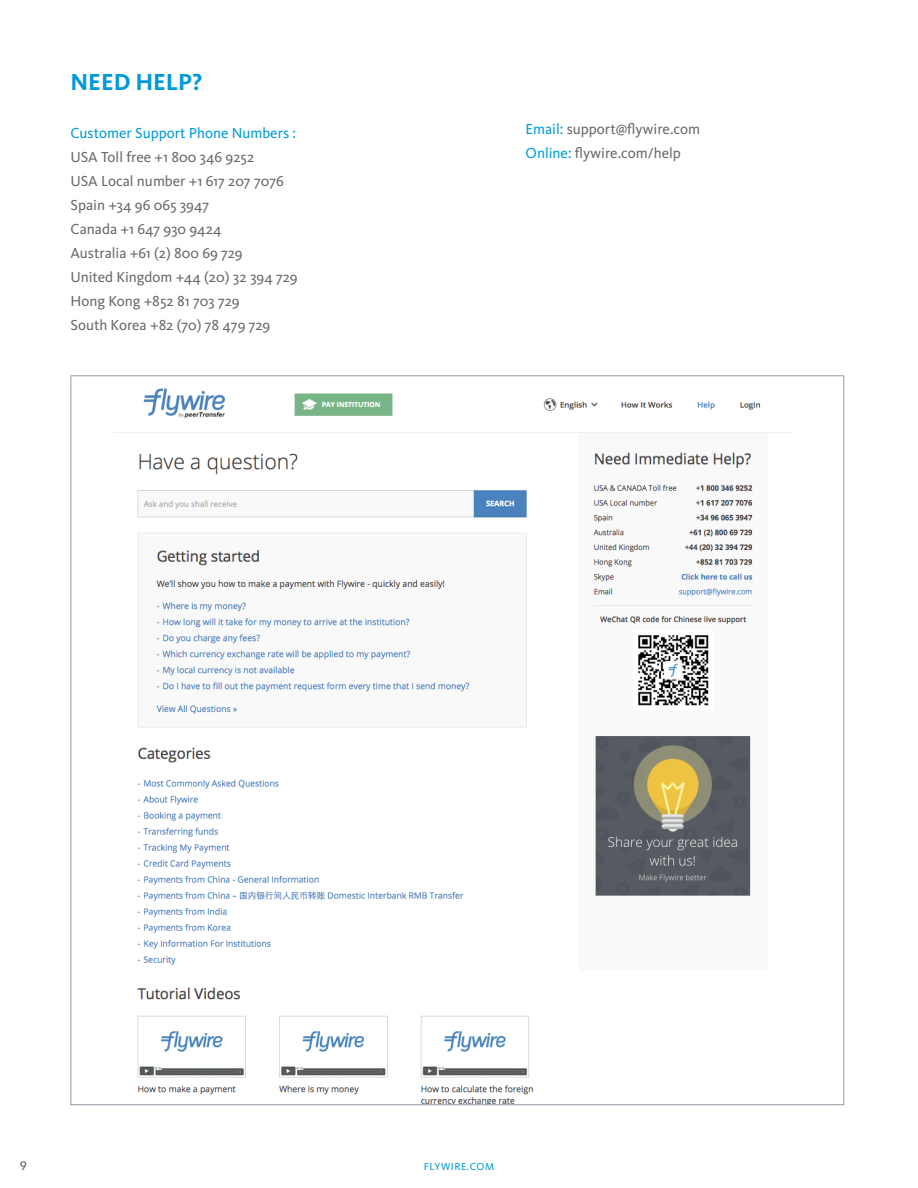
<style>
.page{position:relative;width:918px;height:1188px;background:#fff}
.page>*{position:absolute;margin:0;border:0;box-sizing:border-box;transform-origin:0 0}
.t1{font:700 24px "Kievit OT";color:#009ada}
.t2{font:15px "Kievit OT";color:#69696c}
.t3{font:15px "Kievit OT";color:#009ada}
.t4{font:500 12px "Avenir Next";color:#5c605e}
.t5{font:10.5px "Kievit OT";letter-spacing:.05em;color:#009ada}
.s1{color:#009ada}
</style>
<div class="page">
<img style="left:113px;top:388px;width:679px;height:715px">
<p class="t1" style="left:70px;top:67px;width:133px">NEED HELP?</p>
<p class="t3" style="left:70px;top:124px;width:227px">Customer Support Phone Numbers :</p>
<p class="t2" style="left:70px;top:148px;width:185px">USA Toll free +1 800 346 9252</p>
<p class="t2" style="left:70px;top:172px;width:215px">USA Local number +1 617 207 7076</p>
<p class="t2" style="left:70px;top:196px;width:140px">Spain +34 96 065 3947</p>
<p class="t2" style="left:70px;top:220px;width:153px">Canada +1 647 930 9424</p>
<p class="t2" style="left:70px;top:244px;width:174px">Australia +61 (2) 800 69 729</p>
<p class="t2" style="left:70px;top:268px;width:229px">United Kingdom +44 (20) 32 394 729</p>
<p class="t2" style="left:70px;top:292px;width:170px">Hong Kong +852 81 703 729</p>
<p class="t2" style="left:70px;top:316px;width:201px">South Korea +82 (70) 78 479 729</p>
<p class="t2" style="left:526px;top:120px;width:176px"><span class="s1">Email:</span> support@flywire.com</p>
<p class="t2" style="left:526px;top:144px;width:157px"><span class="s1">Online:</span> flywire.com/help</p>
<p class="t4" style="left:20px;top:1155px;width:9px">9</p>
<p class="t5" style="left:424px;top:1160px;width:72px">FLYWIRE.COM</p>
</div>
